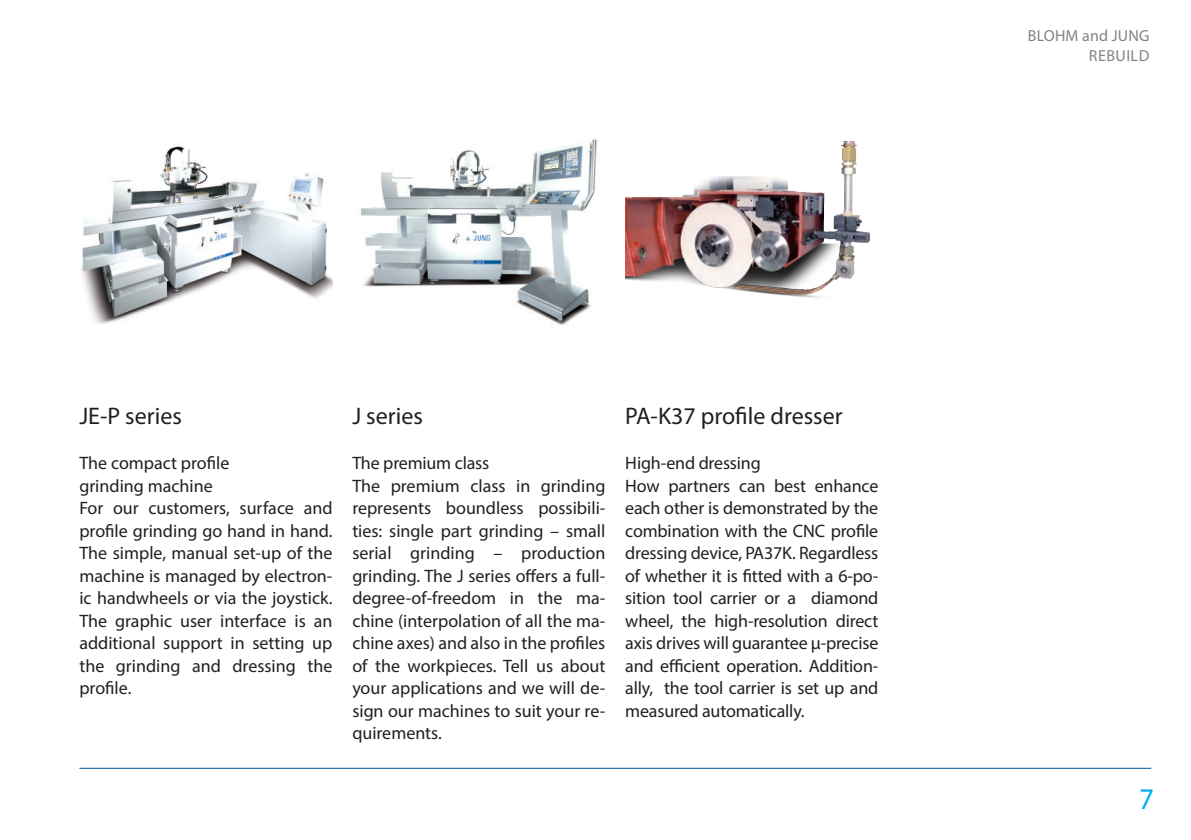
<style>
.page{position:relative;width:1191px;height:840px;background:#fff}
.page>*{position:absolute;margin:0;border:0;box-sizing:border-box;transform-origin:0 0}
.t1{font:30px "Myriad Pro";color:#00aeef}
.Headline{font:24px "Myriad Pro";color:#231f20}
.Fliesstext{font:18px/22.4px "Myriad Pro";color:#231f20;text-align:justify}
.t2{font:16px/20px "Myriad Pro";letter-spacing:.01em;color:#808285;text-align:right}
</style>
<div class="page">
<hr style="left:79px;top:767px;width:1072px;height:1px;background:#01519b">
<img style="left:81px;top:146px;width:251px;height:177px">
<img style="left:360px;top:139px;width:237px;height:186px">
<img style="left:625px;top:141px;width:245px;height:157px">
<p class="Headline" style="left:79px;top:401px;width:104px">JE-P series</p>
<p class="Fliesstext" style="left:79px;top:451px;width:151px">The compact profile grinding machine</p>
<p class="Fliesstext" style="left:79px;top:496px;width:255px">For our customers, surface and profile grinding go hand in hand.<br>The simple, manual set-up of the machine is managed by electron&shy;ic handwheels or via the joystick.<br>The graphic user interface is an additional support in setting up the grinding and dressing the profile.</p>
<p class="Headline" style="left:352px;top:401px;width:72px">J series</p>
<p class="Fliesstext" style="left:352px;top:451px;width:138px">The premium class</p>
<p class="Fliesstext" style="left:352px;top:474px;width:255px">The premium class in grinding represents boundless possibili&shy;ties: single part grinding – small serial grinding – production grinding. The J series offers a full&shy;degree-of-freedom in the ma&shy;chine (interpolation of all the ma&shy;chine axes) and also in the profiles of the workpieces. Tell us about your applications and we will de&shy;sign our machines to suit your re&shy;quirements.</p>
<p class="Headline" style="left:625px;top:401px;width:219px">PA-K37 profile dresser</p>
<p class="Fliesstext" style="left:625px;top:451px;width:137px">High-end dressing</p>
<p class="Fliesstext" style="left:625px;top:474px;width:255px">How partners can best enhance each other is demonstrated by the combination with the CNC profile dressing device, PA37K. Regardless of whether it is fitted with a 6-po&shy;sition tool carrier or a diamond wheel, the high-resolution direct axis drives will guarantee μ-precise and efficient operation. Addition&shy;ally, the tool carrier is set up and measured automatically.</p>
<p class="t2" style="left:1028px;top:25px;width:123px">BLOHM and JUNG<br>REBUILD</p>
<h1 class="t1" style="left:1139px;top:779px;width:16px">7</h1>
</div>
